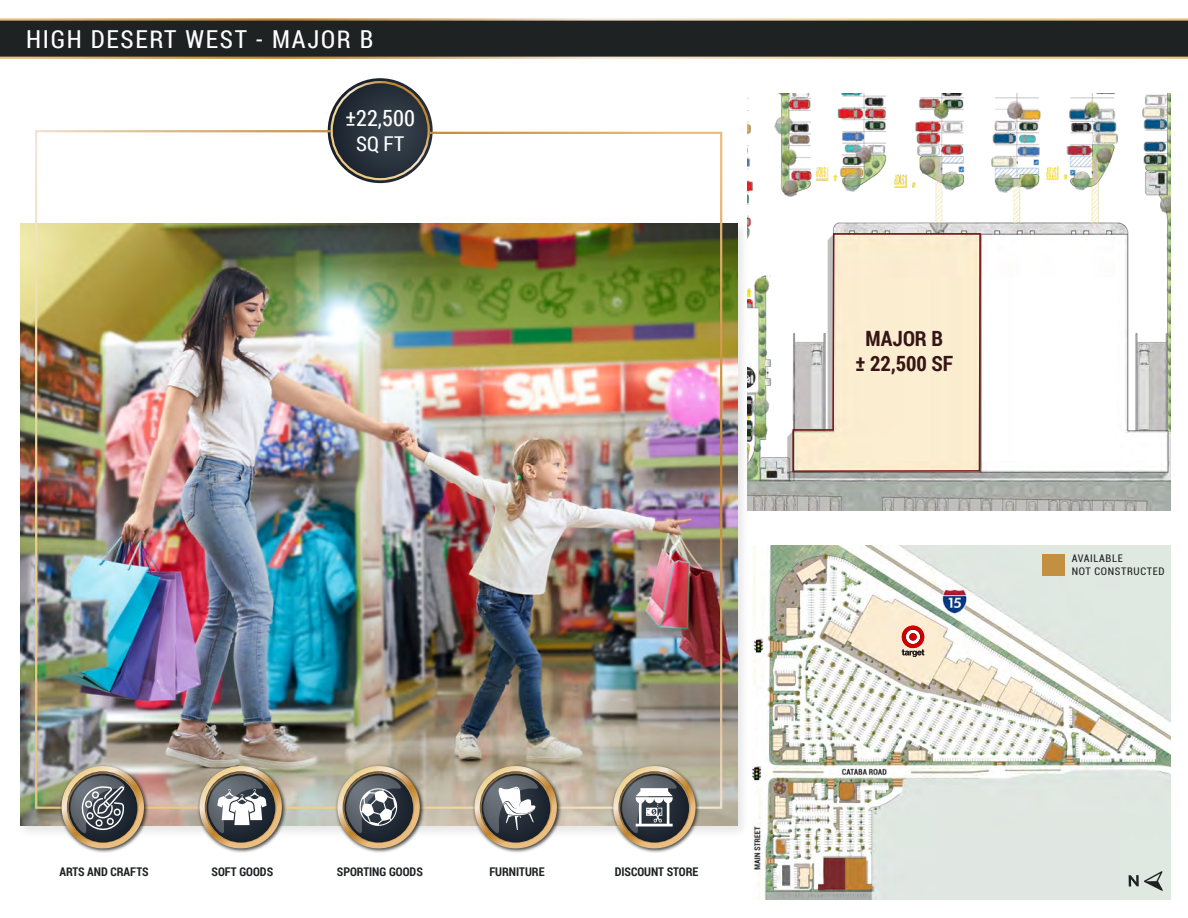
<style>
.page{position:relative;width:1188px;height:918px;background:#fff}
.page>*{position:absolute;margin:0;border:0;box-sizing:border-box;transform-origin:0 0}
.t1{font:24.75px "Roboto Condensed";letter-spacing:.07em;color:#fff}
.t2{font:22.35px "Roboto Condensed";color:#fff}
.t3{font:700 21px "Roboto Condensed";color:#351515}
.t4{font:20.4px "Roboto Condensed";color:#fff}
.t5{font:700 12px "Roboto Condensed";color:#1e2223}
.t6{font:condensed 10.5px "Roboto";letter-spacing:.06em;color:#1e2223}
</style>
<div class="page">
<svg style="left:0;top:18px;width:1188px;height:41px;background:#363530"></svg>
<svg style="left:328px;top:78px;width:105px;height:105px;background:#343a40"></svg>
<div style="left:17px;top:220px;width:733px;height:619px;background:#000;opacity:.1"></div>
<img style="left:20px;top:224px;width:717px;height:602px">
<img style="left:34px;top:129px;width:689px;height:681px">
<img style="left:748px;top:94px;width:423px;height:417px">
<div style="left:331px;top:81px;width:99px;height:99px;border:2px solid #fff;border-radius:50%"></div>
<img style="left:753px;top:545px;width:418px;height:355px">
<img style="left:58px;top:763px;width:92px;height:90px">
<img style="left:609px;top:763px;width:93px;height:90px">
<img style="left:196px;top:763px;width:92px;height:90px">
<img style="left:334px;top:763px;width:92px;height:90px">
<img style="left:471px;top:763px;width:92px;height:90px">
<svg style="left:475px;top:766px;width:82px;height:82px;background:#8d877c"></svg>
<svg style="left:337px;top:766px;width:83px;height:82px;background:#8a8479"></svg>
<svg style="left:200px;top:766px;width:82px;height:82px"></svg>
<img style="left:62px;top:766px;width:82px;height:82px">
<svg style="left:613px;top:766px;width:83px;height:82px;background:#908a7f"></svg>
<svg style="left:1129px;top:871px;width:34px;height:20px"></svg>
<svg style="left:902px;top:626px;width:22px;height:31px"></svg>
<div style="left:1042px;top:554px;width:23px;height:21px;background:#c38f41"></div>
<svg style="left:792px;top:232px;width:190px;height:241px;background:#f1e3cc"></svg>
<p class="t1" style="left:26px;top:22px;width:349px">HIGH DESERT WEST - MAJOR B</p>
<p class="t2" style="left:345px;top:103px;width:71px">±22,500</p>
<p class="t4" style="left:356px;top:129px;width:49px">SQ FT</p>
<p class="t5" style="left:60px;top:863px;width:91px">ARTS AND CRAFTS</p>
<p class="t5" style="left:212px;top:863px;width:63px">SOFT GOODS</p>
<p class="t5" style="left:337px;top:863px;width:87px">SPORTING GOODS</p>
<p class="t5" style="left:489px;top:863px;width:57px">FURNITURE</p>
<p class="t5" style="left:615px;top:863px;width:85px">DISCOUNT STORE</p>
<p class="t3" style="left:866px;top:323px;width:79px">MAJOR B</p>
<p class="t3" style="left:855px;top:349px;width:100px">± 22,500 SF</p>
<p class="t6" style="left:1072px;top:551px;width:53px">AVAILABLE</p>
<p class="t6" style="left:1072px;top:564px;width:94px">NOT CONSTRUCTED</p>
</div>
